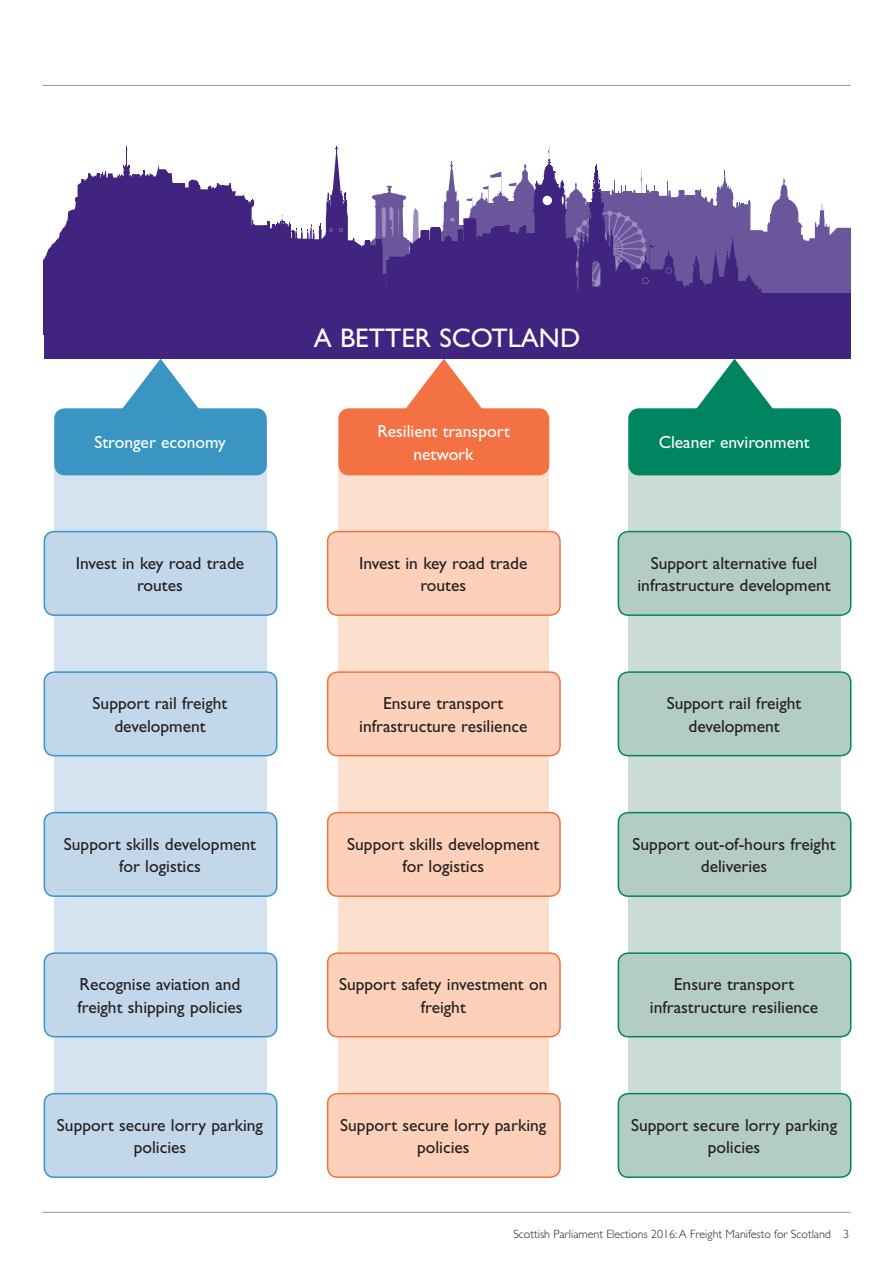
<style>
.page{position:relative;width:893px;height:1263px;background:#fff}
.page>*{position:absolute;margin:0;border:0;box-sizing:border-box;transform-origin:0 0}
.t1{font:27px "Gill Sans";color:#fff}
.t2{font:17.55px/22.8px "Gill Sans";color:#fff;text-align:center}
.t3{font:17.4px/22.6px "Gill Sans";color:#231f20;text-align:center}
.t4{font:300 12px "Gill Sans";color:#231f20}
</style>
<div class="page">
<hr style="left:43px;top:85px;width:807px;height:1px;background:#939598">
<hr style="left:43px;top:1212px;width:807px;height:1px;background:#939598">
<div style="left:54px;top:440px;width:213px;height:721px;background:#d5e3f0"></div>
<div style="left:55px;top:409px;width:211px;height:66px;background:#3a95c2;border-radius:10px"></div>
<div style="left:54px;top:408px;width:213px;height:67px;border:2px solid #3a95c2;border-radius:10px"></div>
<svg style="left:116px;top:359px;width:89px;height:52px"></svg>
<div style="left:338px;top:446px;width:211px;height:689px;background:#fddfcd"></div>
<div style="left:339px;top:409px;width:209px;height:66px;background:#f37142;border-radius:10px"></div>
<div style="left:338px;top:408px;width:211px;height:67px;border:2px solid #f37142;border-radius:10px"></div>
<svg style="left:400px;top:359px;width:88px;height:52px"></svg>
<div style="left:628px;top:462px;width:213px;height:690px;background:#cbdcd4"></div>
<div style="left:44px;top:532px;width:233px;height:83px;background:#c2d7e9;border-radius:10px"></div>
<div style="left:44px;top:531px;width:233px;height:85px;border:2px solid #3a95c2;border-radius:10px"></div>
<div style="left:328px;top:532px;width:232px;height:83px;background:#fcd0b9;border-radius:10px"></div>
<div style="left:327px;top:531px;width:234px;height:85px;border:2px solid #f37142;border-radius:10px"></div>
<div style="left:618px;top:532px;width:233px;height:83px;background:#b3cdc2;border-radius:10px"></div>
<div style="left:618px;top:531px;width:233px;height:85px;border:2px solid #008561;border-radius:10px"></div>
<div style="left:629px;top:409px;width:211px;height:66px;background:#008561;border-radius:10px"></div>
<div style="left:628px;top:408px;width:213px;height:67px;border:2px solid #008561;border-radius:10px"></div>
<div style="left:44px;top:813px;width:233px;height:83px;background:#c2d7e9;border-radius:10px"></div>
<div style="left:44px;top:812px;width:233px;height:85px;border:2px solid #3a95c2;border-radius:10px"></div>
<div style="left:328px;top:813px;width:232px;height:83px;background:#fcd0b9;border-radius:10px"></div>
<div style="left:327px;top:812px;width:234px;height:85px;border:2px solid #f37142;border-radius:10px"></div>
<div style="left:618px;top:813px;width:233px;height:83px;background:#b3cdc2;border-radius:10px"></div>
<div style="left:618px;top:812px;width:233px;height:85px;border:2px solid #008561;border-radius:10px"></div>
<div style="left:44px;top:672px;width:233px;height:84px;background:#c2d7e9;border-radius:10px"></div>
<div style="left:44px;top:671px;width:233px;height:85px;border:2px solid #3a95c2;border-radius:10px"></div>
<div style="left:328px;top:672px;width:232px;height:84px;background:#fcd0b9;border-radius:10px"></div>
<div style="left:327px;top:671px;width:234px;height:85px;border:2px solid #f37142;border-radius:10px"></div>
<div style="left:618px;top:672px;width:233px;height:84px;background:#b3cdc2;border-radius:10px"></div>
<div style="left:618px;top:671px;width:233px;height:85px;border:2px solid #008561;border-radius:10px"></div>
<div style="left:44px;top:953px;width:233px;height:84px;background:#c2d7e9;border-radius:10px"></div>
<div style="left:44px;top:952px;width:233px;height:85px;border:2px solid #3a95c2;border-radius:10px"></div>
<div style="left:328px;top:953px;width:232px;height:84px;background:#fcd0b9;border-radius:10px"></div>
<div style="left:327px;top:952px;width:234px;height:85px;border:2px solid #f37142;border-radius:10px"></div>
<div style="left:618px;top:953px;width:233px;height:84px;background:#b3cdc2;border-radius:10px"></div>
<div style="left:618px;top:952px;width:233px;height:85px;border:2px solid #008561;border-radius:10px"></div>
<div style="left:44px;top:1094px;width:233px;height:83px;background:#c2d7e9;border-radius:10px"></div>
<div style="left:44px;top:1093px;width:233px;height:85px;border:2px solid #3a95c2;border-radius:10px"></div>
<div style="left:328px;top:1094px;width:232px;height:83px;background:#fcd0b9;border-radius:10px"></div>
<div style="left:327px;top:1093px;width:234px;height:85px;border:2px solid #f37142;border-radius:10px"></div>
<div style="left:618px;top:1094px;width:233px;height:83px;background:#b3cdc2;border-radius:10px"></div>
<div style="left:618px;top:1093px;width:233px;height:85px;border:2px solid #008561;border-radius:10px"></div>
<svg style="left:690px;top:359px;width:89px;height:52px"></svg>
<div style="left:44px;top:293px;width:806px;height:42px;background:#41247f"></div>
<svg style="left:44px;top:146px;width:806px;height:147px"></svg>
<div style="left:44px;top:316px;width:806px;height:42px;background:#41247f"></div>
<h1 class="t1" style="left:314px;top:323px;width:268px">A BETTER SCOTLAND</h1>
<p class="t2" style="left:94px;top:431px;width:133px">Stronger economy</p>
<p class="t2" style="left:377px;top:420px;width:134px">Resilient transport network</p>
<p class="t2" style="left:659px;top:431px;width:152px">Cleaner environment</p>
<p class="t3" style="left:76px;top:551px;width:170px">Invest in key road trade routes</p>
<p class="t3" style="left:359px;top:551px;width:170px">Invest in key road trade routes</p>
<p class="t3" style="left:637px;top:551px;width:195px">Support alternative fuel infrastructure development</p>
<p class="t3" style="left:93px;top:692px;width:136px">Support rail freight development</p>
<p class="t3" style="left:359px;top:692px;width:170px">Ensure transport infrastructure resilience</p>
<p class="t3" style="left:667px;top:692px;width:136px">Support rail freight development</p>
<p class="t3" style="left:64px;top:832px;width:194px">Support skills development for logistics</p>
<p class="t3" style="left:347px;top:832px;width:194px">Support skills development for logistics</p>
<p class="t3" style="left:633px;top:832px;width:204px">Support out-of-hours freight deliveries</p>
<p class="t3" style="left:77px;top:973px;width:167px;text-align:left">Recognise aviation and freight shipping policies</p>
<p class="t3" style="left:339px;top:973px;width:210px">Support safety investment on freight</p>
<p class="t3" style="left:650px;top:973px;width:170px">Ensure transport infrastructure resilience</p>
<p class="t3" style="left:57px;top:1113px;width:208px">Support secure lorry parking policies</p>
<p class="t3" style="left:340px;top:1113px;width:208px">Support secure lorry parking policies</p>
<p class="t3" style="left:631px;top:1113px;width:208px">Support secure lorry parking policies</p>
<p class="t4" style="left:513px;top:1227px;width:337px">Scottish Parliament Elections 2016: A Freight Manifesto for Scotland 3</p>
</div>
